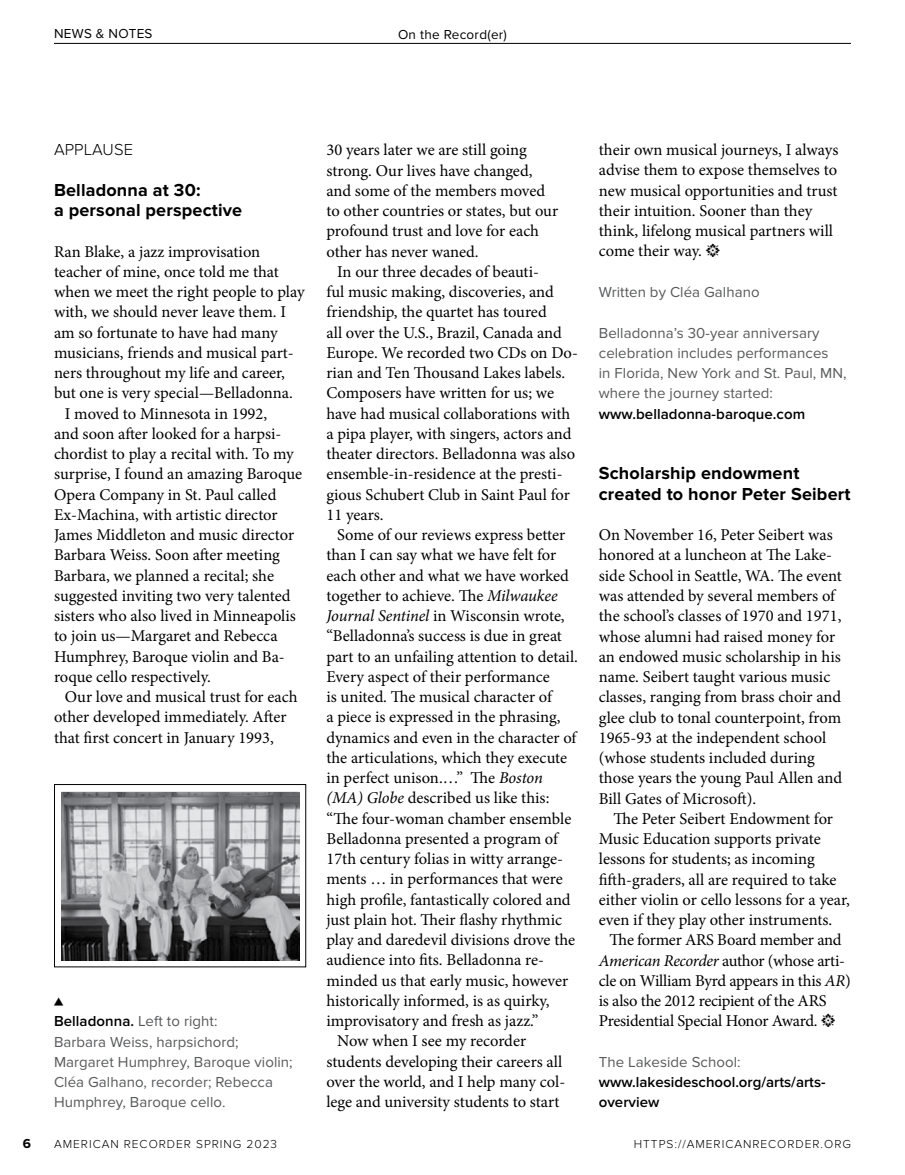
<style>
.page{position:relative;width:905px;height:1175px;background:#fff}
.page>*{position:absolute;margin:0;border:0;box-sizing:border-box;transform-origin:0 0}
.t1{font:700 18px/20.2px "Proxima Nova";letter-spacing:.01em;color:#000}
.t2{font:16.5px/20.2px "Minion Pro";letter-spacing:-.005em;color:#000}
.t3{font:300 16.5px "Proxima Nova";letter-spacing:.005em;color:#000}
.t4{font:15px/20.2px "Proxima Nova";letter-spacing:.005em;color:#58595b}
.t5{font:600 15px/20.2px "Proxima Nova";color:#000}
.t6{font:13.5px "Proxima Nova";letter-spacing:.02em;color:#000}
.t7{font:700 13.5px "Proxima Nova";color:#000}
.t8{font:300 12px "Proxima Nova";letter-spacing:.08em;color:#000}
.s1{font-weight:600;color:#000}
.s2{font-style:italic}
.s3{font-weight:700}
</style>
<div class="page">
<hr style="left:54px;top:43px;width:796px;height:1px;background:#000">
<div style="left:54px;top:784px;width:252px;height:183px;border:1px solid #000"></div>
<img style="left:62px;top:792px;width:237px;height:168px">
<p class="t6" style="left:54px;top:25px;width:100px">NEWS &amp; NOTES</p>
<p class="t6" style="left:398px;top:27px;width:110px">On the Record(er)</p>
<p class="t3" style="left:54px;top:140px;width:80px">APPLAUSE</p>
<p class="t1" style="left:54px;top:180px;width:190px">Belladonna at 30:<br>a personal perspective</p>
<p class="t2" style="left:54px;top:241px;width:208px">Ran Blake, a jazz improvisation</p>
<p class="t2" style="left:54px;top:261px;width:226px">teacher of mine, once told me that</p>
<p class="t2" style="left:54px;top:282px;width:252px">when we meet the right people to play</p>
<p class="t2" style="left:54px;top:302px;width:233px">with, we should never leave them. I</p>
<p class="t2" style="left:54px;top:322px;width:225px">am so fortunate to have had many</p>
<p class="t2" style="left:54px;top:342px;width:241px">musicians, friends and musical part-</p>
<p class="t2" style="left:54px;top:363px;width:232px">ners throughout my life and career,</p>
<p class="t2" style="left:54px;top:383px;width:240px">but one is very special—Belladonna.</p>
<p class="t2" style="left:65px;top:403px;width:204px">I moved to Minnesota in 1992,</p>
<p class="t2" style="left:54px;top:423px;width:229px">and soon after looked for a harpsi-</p>
<p class="t2" style="left:54px;top:444px;width:241px">chordist to play a recital with. To my</p>
<p class="t2" style="left:54px;top:464px;width:250px">surprise, I found an amazing Baroque</p>
<p class="t2" style="left:54px;top:484px;width:224px">Opera Company in St. Paul called</p>
<p class="t2" style="left:54px;top:504px;width:225px">Ex-Machina, with artistic director</p>
<p class="t2" style="left:54px;top:525px;width:242px">James Middleton and music director</p>
<p class="t2" style="left:54px;top:545px;width:227px">Barbara Weiss. Soon after meeting</p>
<p class="t2" style="left:54px;top:565px;width:221px">Barbara, we planned a recital; she</p>
<p class="t2" style="left:54px;top:585px;width:238px">suggested inviting two very talented</p>
<p class="t2" style="left:54px;top:606px;width:243px">sisters who also lived in Minneapolis</p>
<p class="t2" style="left:54px;top:626px;width:225px">to join us—Margaret and Rebecca</p>
<p class="t2" style="left:54px;top:646px;width:232px">Humphrey, Baroque violin and Ba-</p>
<p class="t2" style="left:54px;top:666px;width:158px">roque cello respectively.</p>
<p class="t2" style="left:65px;top:687px;width:234px">Our love and musical trust for each</p>
<p class="t2" style="left:54px;top:707px;width:234px">other developed immediately. After</p>
<p class="t2" style="left:54px;top:727px;width:221px">that first concert in January 1993,</p>
<p class="t4" style="left:54px;top:991px;width:240px"><span class="s1">▲<br>Belladonna.</span> Left to right:<br>Barbara Weiss, harpsichord;<br>Margaret Humphrey, Baroque violin;<br>Cléa Galhano, recorder; Rebecca<br>Humphrey, Baroque cello.</p>
<p class="t2" style="left:326px;top:140px;width:233px">30 years later we are still going strong. Our lives have changed, and some of the members moved to other countries or states, but our profound trust and love for each other has never waned.</p>
<p class="t2" style="left:326px;top:261px;width:253px;text-indent:11px">In our three decades of beauti-<br>ful music making, discoveries, and friendship, the quartet has toured<br>all over the U.S., Brazil, Canada and Europe. We recorded two CDs on Do&shy;rian and Ten Thousand Lakes labels.<br>Composers have written for us; we have had musical collaborations with a pipa player, with singers, actors and theater directors. Belladonna was also ensemble-in-residence at the presti&shy;gious Schubert Club in Saint Paul for 11 years.</p>
<p class="t2" style="left:337px;top:525px;width:230px">Some of our reviews express better</p>
<p class="t2" style="left:326px;top:545px;width:231px">than I can say what we have felt for</p>
<p class="t2" style="left:326px;top:565px;width:244px">each other and what we have worked</p>
<p class="t2" style="left:326px;top:585px;width:233px">together to achieve. The <span class="s2">Milwaukee</span></p>
<p class="t2" style="left:326px;top:606px;width:240px"><span class="s2">Journal Sentinel</span> in Wisconsin wrote,</p>
<p class="t2" style="left:326px;top:626px;width:237px">“Belladonna’s success is due in great</p>
<p class="t2" style="left:326px;top:646px;width:253px">part to an unfailing attention to detail.</p>
<p class="t2" style="left:326px;top:666px;width:225px">Every aspect of their performance</p>
<p class="t2" style="left:326px;top:687px;width:227px">is united. The musical character of</p>
<p class="t2" style="left:326px;top:707px;width:236px">a piece is expressed in the phrasing,</p>
<p class="t2" style="left:326px;top:727px;width:251px">dynamics and even in the character of</p>
<p class="t2" style="left:326px;top:747px;width:242px">the articulations, which they execute</p>
<p class="t2" style="left:326px;top:768px;width:218px">in perfect unison.…” The <span class="s2">Boston</span></p>
<p class="t2" style="left:326px;top:788px;width:224px"><span class="s2">(MA) Globe</span> described us like this:</p>
<p class="t2" style="left:326px;top:808px;width:246px">“The four-woman chamber ensemble</p>
<p class="t2" style="left:326px;top:828px;width:233px">Belladonna presented a program of</p>
<p class="t2" style="left:326px;top:849px;width:238px">17th century folias in witty arrange-</p>
<p class="t2" style="left:326px;top:869px;width:238px">ments … in performances that were</p>
<p class="t2" style="left:326px;top:889px;width:246px">high profile, fantastically colored and</p>
<p class="t2" style="left:326px;top:909px;width:237px">just plain hot. Their flashy rhythmic</p>
<p class="t2" style="left:326px;top:930px;width:250px">play and daredevil divisions drove the</p>
<p class="t2" style="left:326px;top:950px;width:219px">audience into fits. Belladonna re-</p>
<p class="t2" style="left:326px;top:970px;width:243px">minded us that early music, however</p>
<p class="t2" style="left:326px;top:990px;width:225px">historically informed, is as quirky,</p>
<p class="t2" style="left:326px;top:1010px;width:213px">improvisatory and fresh as jazz.”</p>
<p class="t2" style="left:337px;top:1031px;width:190px">Now when I see my recorder</p>
<p class="t2" style="left:326px;top:1051px;width:237px">students developing their careers all</p>
<p class="t2" style="left:326px;top:1071px;width:240px">over the world, and I help many col-</p>
<p class="t2" style="left:326px;top:1091px;width:234px">lege and university students to start</p>
<p class="t2" style="left:598px;top:140px;width:241px">their own musical journeys, I always advise them to expose themselves to new musical opportunities and trust their intuition. Sooner than they think, lifelong musical partners will come their way. <span class="s3">•</span></p>
<p class="t4" style="left:598px;top:282px;width:162px">Written by Cléa Galhano</p>
<p class="t4" style="left:598px;top:323px;width:249px">Belladonna’s 30-year anniversary celebration includes performances<br>in Florida, New York and St. Paul, MN, where the journey started:</p>
<p class="t5" style="left:598px;top:404px;width:208px">www.belladonna-baroque.com</p>
<p class="t1" style="left:598px;top:464px;width:253px">Scholarship endowment created to honor Peter Seibert</p>
<p class="t2" style="left:598px;top:525px;width:245px">On November 16, Peter Seibert was honored at a luncheon at The Lake&shy;side School in Seattle, WA. The event was attended by several members of the school’s classes of 1970 and 1971, whose alumni had raised money for an endowed music scholarship in his name. Seibert taught various music classes, ranging from brass choir and glee club to tonal counterpoint, from 1965-93 at the independent school (whose students included during those years the young Paul Allen and Bill Gates of Microsoft).</p>
<p class="t2" style="left:598px;top:808px;width:252px;text-indent:15px">The Peter Seibert Endowment for Music Education supports private lessons for students; as incoming fifth-graders, all are required to take either violin or cello lessons for a year, even if they play other instruments.</p>
<p class="t2" style="left:598px;top:930px;width:253px;text-indent:11px">The former ARS Board member and <span class="s2">American Recorder</span> author (whose arti&shy;cle on William Byrd appears in this <span class="s2">AR</span>) is also the 2012 recipient of the ARS Presidential Special Honor Award. <span class="s3">•</span></p>
<p class="t4" style="left:598px;top:1052px;width:143px">The Lakeside School:</p>
<p class="t5" style="left:598px;top:1072px;width:228px">www.lakesideschool.org/arts/arts&shy;overview</p>
<p class="t7" style="left:23px;top:1135px;width:10px">6</p>
<p class="t8" style="left:54px;top:1137px;width:225px">AMERICAN RECORDER SPRING 2023</p>
<p class="t8" style="left:633px;top:1137px;width:219px">HTTPS://AMERICANRECORDER.ORG</p>
</div>
